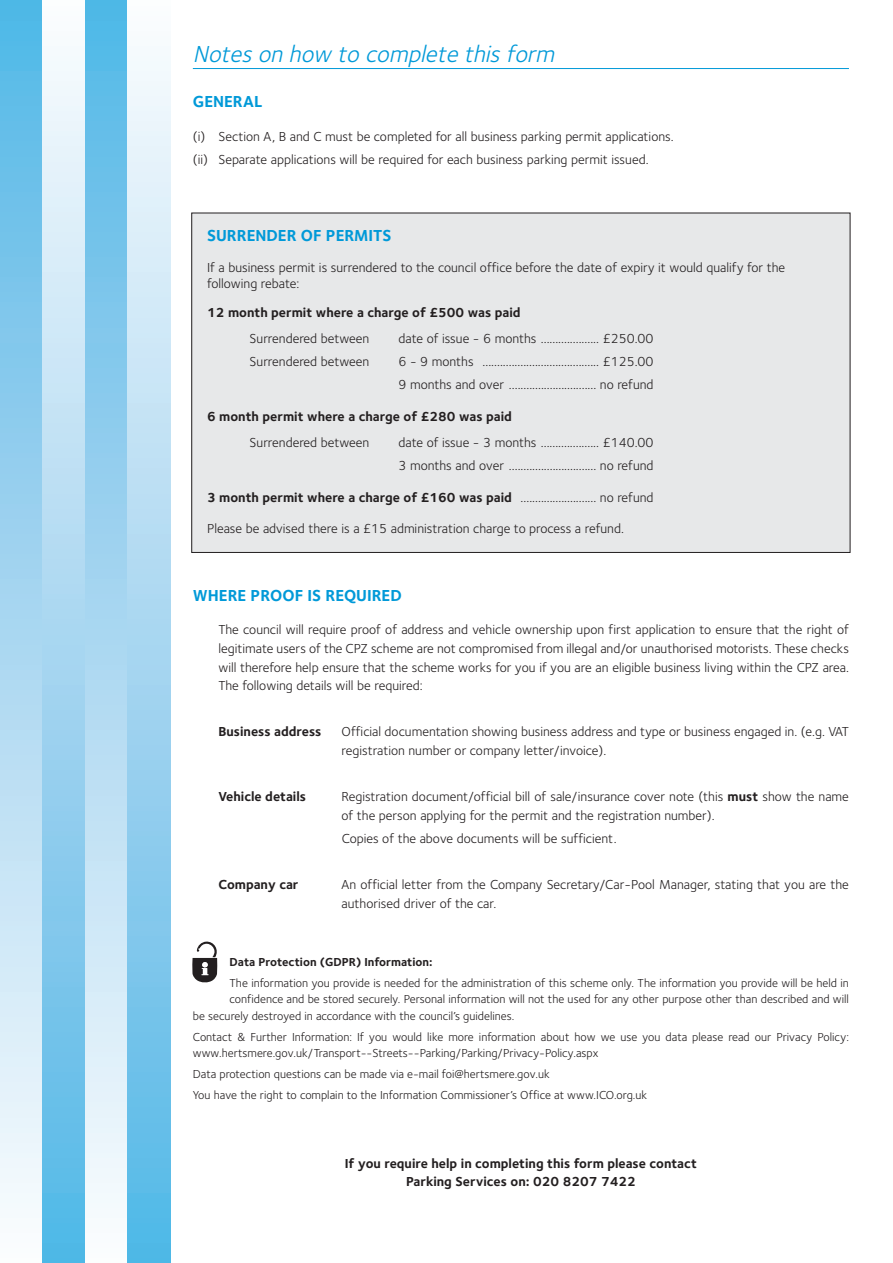
<style>
.page{position:relative;width:893px;height:1263px;background:#fff}
.page>*{position:absolute;margin:0;border:0;box-sizing:border-box;transform-origin:0 0}
.t1{font:italic 24px "Foundry Sterling";color:#0099d8}
.t2{font:700 16.5px "Foundry Sterling";color:#0099d8}
.t3{font:13.5px/18.8px "Foundry Sterling";color:#231f20}
.t4{font:700 13.5px/18px "Foundry Sterling";color:#231f20;text-align:center}
.t5{font:12px/16.5px "Foundry Sterling";color:#231f20}
.t6{font:700 12px "Foundry Sterling";color:#231f20}
.s1{font-weight:400}
.s2{font-weight:700}
</style>
<div class="page">
<div style="left:0;top:0;width:43px;height:1263px;background:linear-gradient(to bottom,#53b6e6,#fdfbfd)"></div>
<div style="left:43px;top:0;width:42px;height:1263px;background:linear-gradient(to bottom,#fdfbfd,#53b6e6)"></div>
<div style="left:85px;top:0;width:43px;height:1263px;background:linear-gradient(to bottom,#53b6e6,#fdfbfd)"></div>
<div style="left:128px;top:0;width:42px;height:1263px;background:linear-gradient(to bottom,#fdfbfd,#53b6e6)"></div>
<hr style="left:193px;top:68px;width:656px;height:1px;background:#0099d8">
<div style="left:192px;top:213px;width:658px;height:339px;background:#e7e8e9"></div>
<svg style="left:192px;top:941px;width:25px;height:41px"></svg>
<h1 class="t1" style="left:193px;top:44px;width:368px">Notes on how to complete this form</h1>
<p class="t2" style="left:193px;top:95px;width:71px">GENERAL</p>
<p class="t3" style="left:193px;top:126px;width:482px;line-height:23px">(i) Section A, B and C must be completed for all business parking permit applications. (ii) Separate applications will be required for each business parking permit issued.</p>
<p class="t2" style="left:207px;top:228px;width:186px">SURRENDER OF PERMITS</p>
<p class="t3" style="left:207px;top:260px;width:580px;line-height:16.5px">If a business permit is surrendered to the council office before the date of expiry it would qualify for the following rebate:</p>
<p class="t4" style="left:207px;top:305px;width:315px">12 month permit where a charge of £500 was paid</p>
<p class="t3" style="left:250px;top:330px;width:121px">Surrendered between</p>
<p class="t3" style="left:398px;top:330px;width:257px">date of issue - 6 months .................... £250.00</p>
<p class="t3" style="left:250px;top:353px;width:121px">Surrendered between</p>
<p class="t3" style="left:398px;top:351px;width:257px;line-height:23px">6 - 9 months ........................................ £125.00<br>9 months and over .............................. no refund</p>
<p class="t4" style="left:207px;top:408px;width:306px">6 month permit where a charge of £280 was paid</p>
<p class="t3" style="left:250px;top:434px;width:121px">Surrendered between</p>
<p class="t3" style="left:398px;top:432px;width:257px;line-height:23px">date of issue - 3 months .................... £140.00<br>3 months and over .............................. no refund</p>
<p class="t4" style="left:207px;top:489px;width:448px">3 month permit where a charge of £160 was paid <span class="s1">.......................... no refund</span></p>
<p class="t3" style="left:207px;top:521px;width:418px">Please be advised there is a £15 administration charge to process a refund.</p>
<p class="t2" style="left:193px;top:588px;width:210px">WHERE PROOF IS REQUIRED</p>
<p class="t3" style="left:218px;top:621px;width:632px;text-align:justify">The council will require proof of address and vehicle ownership upon first application to ensure that the right of legitimate users of the CPZ scheme are not compromised from illegal and/or unauthorised motorists. These checks will therefore help ensure that the scheme works for you if you are an eligible business living within the CPZ area.<br>The following details will be required:</p>
<p class="t4" style="left:218px;top:724px;width:105px">Business address</p>
<p class="t3" style="left:342px;top:724px;width:509px">Official documentation showing business address and type or business engaged in. (e.g. VAT registration number or company letter/invoice).</p>
<p class="t4" style="left:218px;top:789px;width:89px">Vehicle details</p>
<p class="t3" style="left:342px;top:788px;width:509px">Registration document/official bill of sale/insurance cover note (this <span class="s2">must</span> show the name of the person applying for the permit and the registration number).</p>
<p class="t3" style="left:342px;top:830px;width:277px">Copies of the above documents will be sufficient.</p>
<p class="t4" style="left:218px;top:876px;width:82px">Company car</p>
<p class="t3" style="left:342px;top:876px;width:509px">An official letter from the Company Secretary/Car-Pool Manager, stating that you are the authorised driver of the car.</p>
<p class="t6" style="left:230px;top:957px;width:204px">Data Protection (GDPR) Information:</p>
<p class="t5" style="left:230px;top:976px;width:621px">The information you provide is needed for the administration of this scheme only. The information you provide will be held in</p>
<p class="t5" style="left:230px;top:992px;width:621px">confidence and be stored securely. Personal information will not the used for any other purpose other than described and will</p>
<p class="t5" style="left:193px;top:1009px;width:323px">be securely destroyed in accordance with the council’s guidelines.</p>
<p class="t5" style="left:193px;top:1029px;width:658px">Contact &amp; Further Information: If you would like more information about how we use you data please read our Privacy Policy: www.hertsmere.gov.uk/Transport--Streets--Parking/Parking/Privacy-Policy.aspx</p>
<p class="t5" style="left:193px;top:1064px;width:456px;line-height:20.7px">Data protection questions can be made via e-mail foi@hertsmere.gov.uk<br>You have the right to complain to the Information Commissioner’s Office at www.ICO.org.uk</p>
<p class="t4" style="left:345px;top:1156px;width:354px">If you require help in completing this form please contact<br>Parking Services on: 020 8207 7422</p>
</div>
